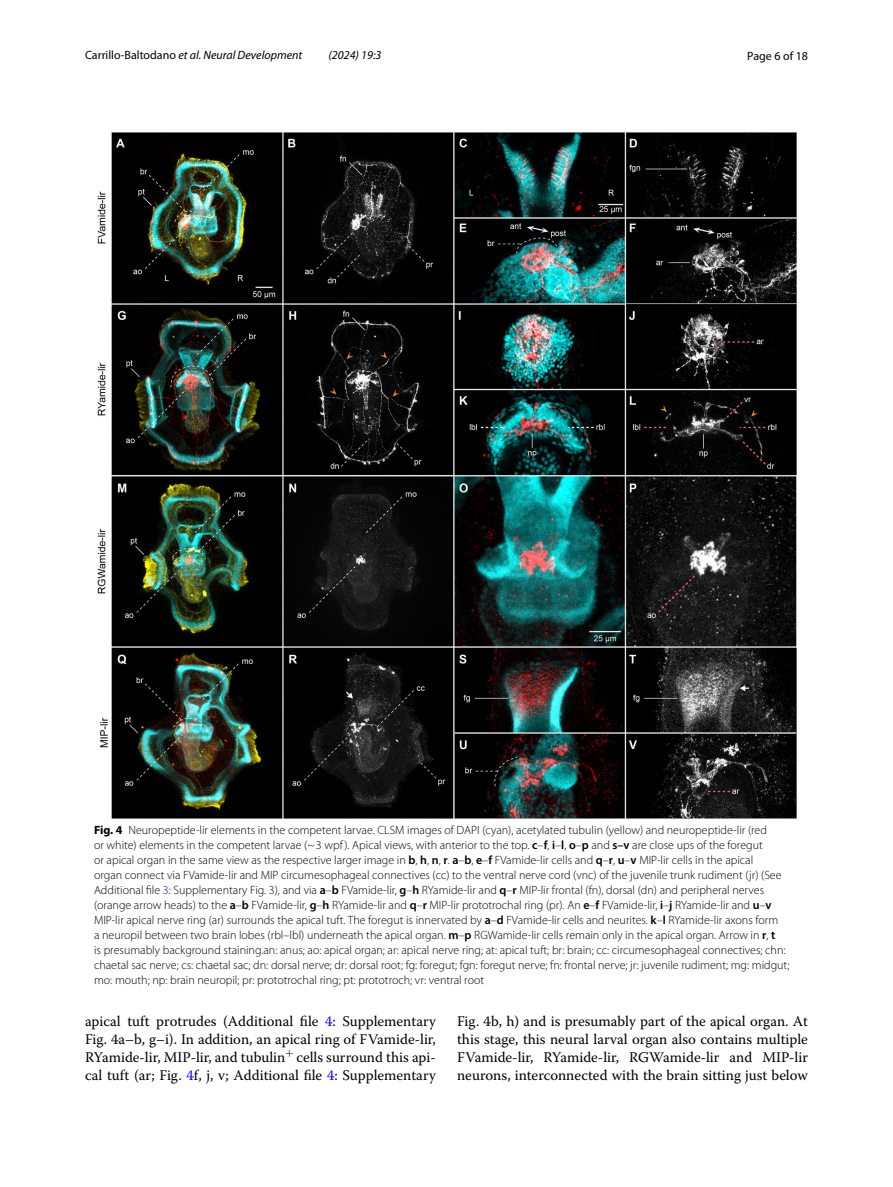
<style>
.page{position:relative;width:893px;height:1187px;background:#fff}
.page>*{position:absolute;margin:0;border:0;box-sizing:border-box;transform-origin:0 0}
.t1{font:14.7px/18px "Warnock Pro";color:#000;text-align:justify}
.t2{font:300 12px/15px "Myriad Pro";color:#000}
.t3{font:italic 12px "Myriad Pro";color:#000}
.t4{font:12px "Myriad Pro";color:#000}
.s1{font-style:normal}
.s2{font-weight:700}
.s3{font-weight:600}
.s4{color:#00f}
</style>
<div class="page">
<img style="left:97px;top:133px;width:700px;height:685px">
<p class="t3" style="left:85px;top:48px;width:219px"><span class="s1">Carrillo‑Baltodano</span> et al. Neural Development</p>
<p class="t3" style="left:329px;top:48px;width:54px">(2024) 19:3</p>
<p class="t4" style="left:747px;top:48px;width:62px">Page 6 of 18</p>
<p class="t2" style="left:94px;top:822px;width:697px"><span class="s2">Fig. 4</span> Neuropeptide-lir elements in the competent larvae. CLSM images of DAPI (cyan), acetylated tubulin (yellow) and neuropeptide-lir (red<br>or white) elements in the competent larvae (~3 wpf ). Apical views, with anterior to the top. <span class="s3">c</span>–<span class="s3">f</span>, <span class="s3">i</span>–<span class="s3">l</span>, <span class="s3">o</span>–<span class="s3">p</span> and <span class="s3">s–v</span> are close ups of the foregut<br>or apical organ in the same view as the respective larger image in <span class="s3">b</span>, <span class="s3">h</span>, <span class="s3">n</span>, <span class="s3">r</span>. <span class="s3">a</span>–<span class="s3">b</span>, <span class="s3">e</span>–<span class="s3">f</span> FVamide-lir cells and <span class="s3">q</span>–<span class="s3">r</span>, <span class="s3">u</span>–<span class="s3">v</span> MIP-lir cells in the apical<br>organ connect via FVamide-lir and MIP circumesophageal connectives (cc) to the ventral nerve cord (vnc) of the juvenile trunk rudiment (jr) (See Additional file <span class="s4">3</span>: Supplementary Fig. 3), and via <span class="s3">a</span>–<span class="s3">b</span> FVamide-lir, <span class="s3">g</span>–<span class="s3">h</span> RYamide-lir and <span class="s3">q</span>–<span class="s3">r</span> MIP-lir frontal (fn), dorsal (dn) and peripheral nerves (orange arrow heads) to the <span class="s3">a</span>–<span class="s3">b</span> FVamide-lir, <span class="s3">g</span>–<span class="s3">h</span> RYamide-lir and <span class="s3">q</span>–<span class="s3">r</span> MIP-lir prototrochal ring (pr). An <span class="s3">e</span>–<span class="s3">f</span> FVamide-lir, <span class="s3">i</span>–<span class="s3">j</span> RYamide-lir and <span class="s3">u</span>–<span class="s3">v </span>MIP-lir apical nerve ring (ar) surrounds the apical tuft. The foregut is innervated by <span class="s3">a</span>–<span class="s3">d</span> FVamide-lir cells and neurites. <span class="s3">k</span>–<span class="s3">l</span> RYamide-lir axons form<br>a neuropil between two brain lobes (rbl–lbl) underneath the apical organ. <span class="s3">m</span>–<span class="s3">p</span> RGWamide-lir cells remain only in the apical organ. Arrow in <span class="s3">r</span>, <span class="s3">t<br></span>is presumably background staining.an: anus; ao: apical organ; ar: apical nerve ring; at: apical tuft; br: brain; cc: circumesophageal connectives; chn: chaetal sac nerve; cs: chaetal sac; dn: dorsal nerve; dr: dorsal root; fg: foregut; fgn: foregut nerve; fn: frontal nerve; jr: juvenile rudiment; mg: midgut; mo: mouth; np: brain neuropil; pr: prototrochal ring; pt: prototroch; vr: ventral root</p>
<p class="t1" style="left:85px;top:1012px;width:352px">apical tuft protrudes (Additional file <span class="s4">4</span>: Supplementary Fig. 4a–b, g–i). In addition, an apical ring of FVamide-lir, RYamide-lir, MIP-lir, and tubulin<sup>+</sup> cells surround this api&shy;cal tuft (ar; Fig. <span class="s4">4</span>f, j, v; Additional file <span class="s4">4</span>: Supplementary</p>
<p class="t1" style="left:457px;top:1012px;width:352px">Fig. 4b, h) and is presumably part of the apical organ. At this stage, this neural larval organ also contains multiple FVamide-lir, RYamide-lir, RGWamide-lir and MIP-lir neurons, interconnected with the brain sitting just below</p>
</div>
